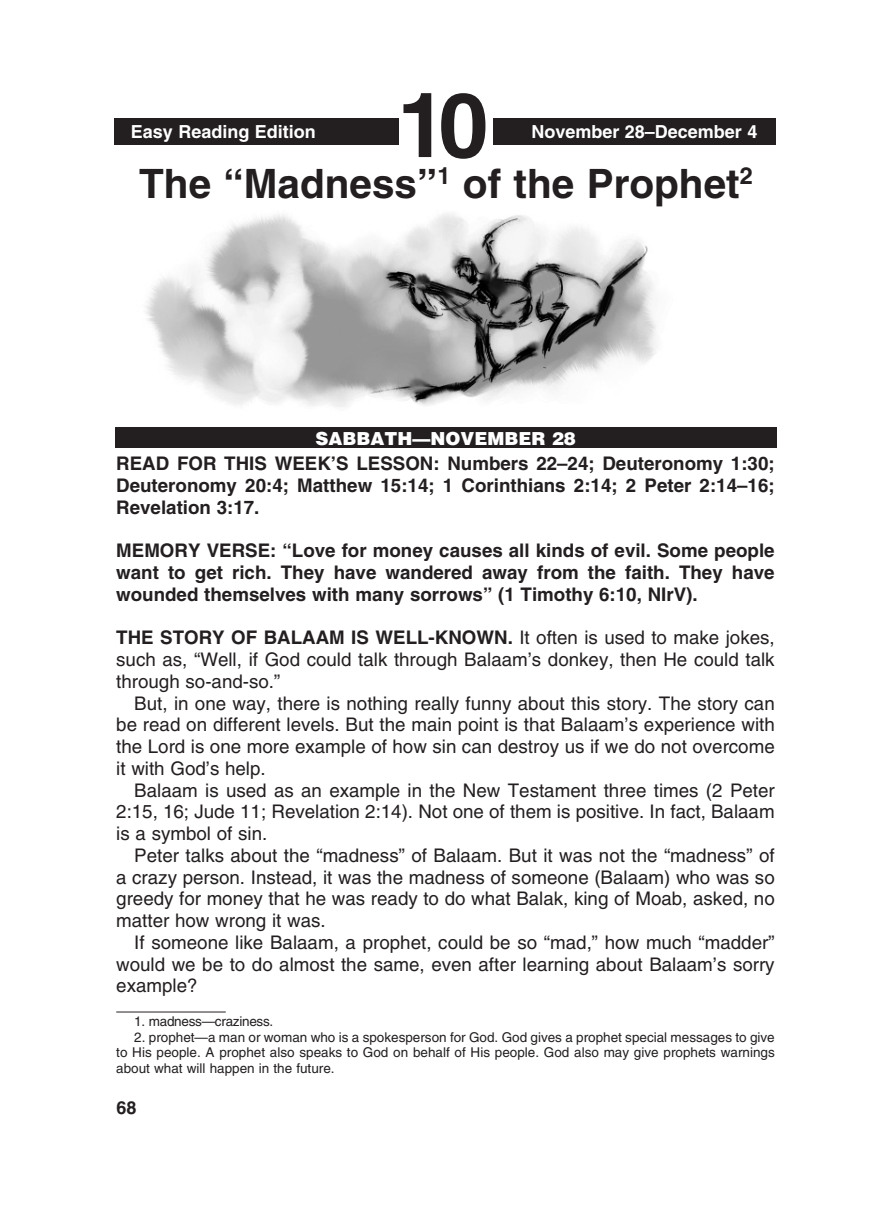
<style>
.page{position:relative;width:891px;height:1215px;background:#fff}
.page>*{position:absolute;margin:0;border:0;box-sizing:border-box;transform-origin:0 0}
.t1{font:700 90px "Helvetica";color:#231f20}
._0-Lesson_Title{font:700 40.5px "Helvetica";color:#231f20}
._1-Body{font:18.75px/21.8px "Helvetica";color:#231f20;text-align:justify}
._4-Body_X_indent_bol{font:700 18.75px/21.8px "Helvetica";color:#231f20;text-align:justify}
._3-Body_X_indent{font:18.75px/21.8px "Helvetica";color:#231f20;text-align:justify}
.t2{font:700 18px "Helvetica";color:#fff}
.t3{font:900 18px "Helvetica";color:#fff}
.t4{font:700 18px "Helvetica";color:#231f20}
._7-footnotes{font:13.5px/15.8px "Helvetica";color:#231f20;text-align:justify}
._6-Footnotes_rule{font:13.5px "Helvetica";letter-spacing:-.02em;color:#231f20}
.s1{font-weight:700}
</style>
<div class="page">
<div style="left:115px;top:118px;width:661px;height:27px;background:#231f20"></div>
<div style="left:399px;top:83px;width:93px;height:73px;background:#fff"></div>
<div style="left:115px;top:428px;width:661px;height:20px;background:#231f20"></div>
<img style="left:145px;top:213px;width:511px;height:194px">
<hr style="left:116px;top:1012px;width:110px;height:1px;background:#231f20">
<p class="t2" style="left:131px;top:120px;width:187px">Easy Reading Edition</p>
<p class="t1" style="left:397px;top:70px;width:93px">10</p>
<p class="t2" style="left:531px;top:120px;width:228px">November 28–December 4</p>
<p class="_0-Lesson_Title" style="left:139px;top:159px;width:615px">The “Madness”<sup>1</sup> of the Prophet<sup>2</sup></p>
<p class="t3" style="left:315px;top:427px;width:262px">SABBATH—NOVEMBER 28</p>
<p class="_4-Body_X_indent_bol" style="left:116px;top:453px;width:660px">READ FOR THIS WEEK’S LESSON: Numbers 22–24; Deuteronomy 1:30; Deuteronomy 20:4; Matthew 15:14; 1 Corinthians 2:14; 2 Peter 2:14–16; Revelation 3:17.</p>
<p class="_4-Body_X_indent_bol" style="left:116px;top:540px;width:660px">MEMORY VERSE: “Love for money causes all kinds of evil. Some people want to get rich. They have wandered away from the faith. They have wounded themselves with many sorrows” (1 Timothy 6:10, NIrV).</p>
<p class="_3-Body_X_indent" style="left:116px;top:627px;width:660px"><span class="s1">THE STORY OF BALAAM IS WELL-KNOWN.</span> It often is used to make jokes, such as, “Well, if God could talk through Balaam’s donkey, then He could talk through so-and-so.”</p>
<p class="_1-Body" style="left:116px;top:692px;width:660px;text-indent:18px">But, in one way, there is nothing really funny about this story. The story can be read on different levels. But the main point is that Balaam’s experience with the Lord is one more example of how sin can destroy us if we do not overcome it with God’s help.</p>
<p class="_1-Body" style="left:116px;top:779px;width:660px;text-indent:18px">Balaam is used as an example in the New Testament three times (2 Peter 2:15, 16; Jude 11; Revelation 2:14). Not one of them is positive. In fact, Balaam is a symbol of sin.</p>
<p class="_1-Body" style="left:116px;top:844px;width:660px;text-indent:18px">Peter talks about the “madness” of Balaam. But it was not the “madness” of a crazy person. Instead, it was the madness of someone (Balaam) who was so greedy for money that he was ready to do what Balak, king of Moab, asked, no matter how wrong it was.</p>
<p class="_1-Body" style="left:116px;top:931px;width:660px;text-indent:18px">If someone like Balaam, a prophet, could be so “mad,” how much “madder” would we be to do almost the same, even after learning about Balaam’s sorry example?</p>
<p class="_6-Footnotes_rule" style="left:134px;top:1013px;width:138px">1. madness—craziness.</p>
<p class="_7-footnotes" style="left:116px;top:1029px;width:660px;text-indent:18px">2. prophet—a man or woman who is a spokesperson for God. God gives a prophet special messages to give to His people. A prophet also speaks to God on behalf of His people. God also may give prophets warnings about what will happen in the future.</p>
<p class="t4" style="left:116px;top:1097px;width:22px">68</p>
</div>
